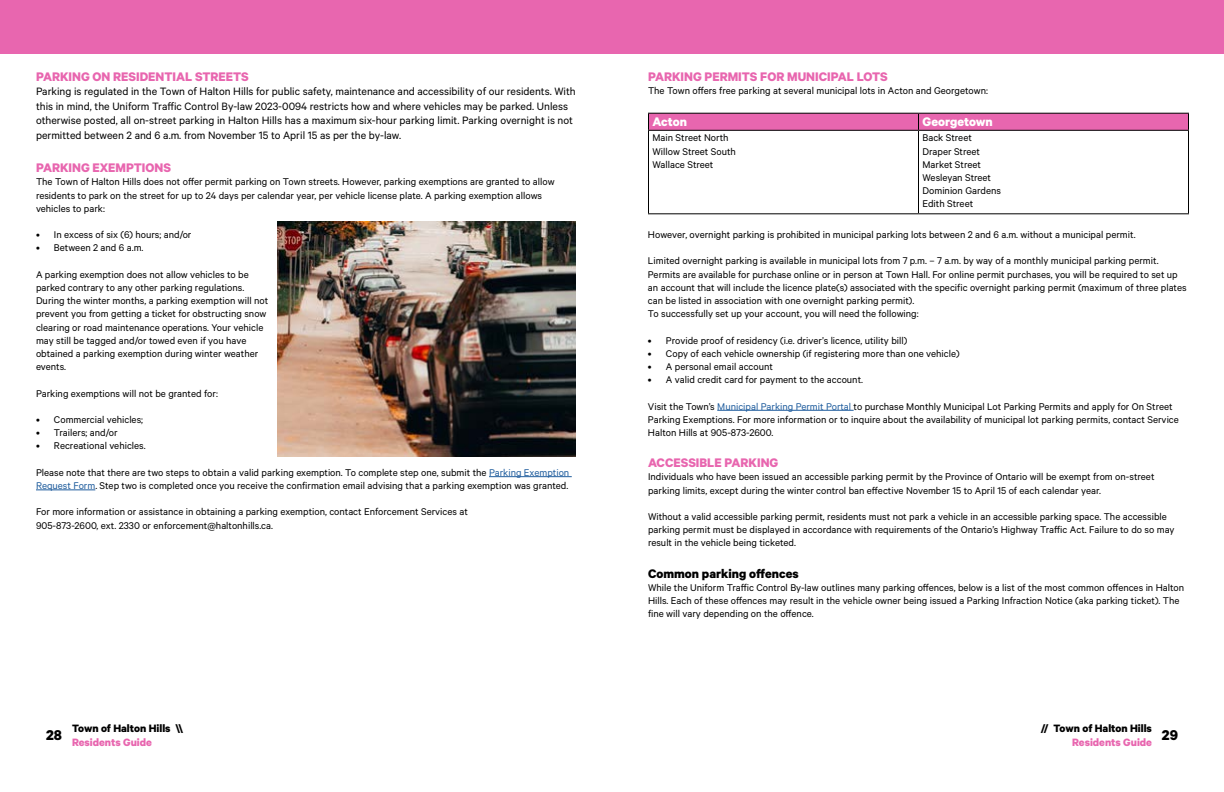
<style>
.page{position:relative;width:1224px;height:792px;background:#fff}
.page>*{position:absolute;margin:0;border:0;box-sizing:border-box;transform-origin:0 0}
.t1{font:700 16px "Calibre";color:#000}
.t2{font:700 14px "Calibre";color:#e866af}
.t3{font:700 14px "Calibre";color:#000}
.t4{font:700 14px "Calibre";color:#fff}
.t5{font:12px/14.4px "Calibre";color:#000}
.t6{font:700 12px "Calibre";color:#000}
.t7{font:700 12px "Calibre";color:#e866af}
.t8{font:11px/13.2px "Calibre";color:#000}
.s1{color:#215e9e}
</style>
<div class="page">
<div style="left:0;top:0;width:612px;height:54px;background:#e866af"></div>
<div style="left:612px;top:0;width:612px;height:54px;background:#e866af"></div>
<hr style="left:489px;top:476px;width:83px;height:1px;background:#215e9e">
<hr style="left:36px;top:490px;width:59px;height:1px;background:#215e9e">
<img style="left:278px;top:221px;width:298px;height:236px">
<hr style="left:717px;top:410px;width:137px;height:1px;background:#215e9e">
<svg style="left:648px;top:113px;width:541px;height:17px;background:#da60a4"></svg>
<hr style="left:648px;top:130px;width:270px;height:1px;background:#000">
<hr style="left:648px;top:131px;width:1px;height:82px;background:#000">
<hr style="left:918px;top:130px;width:271px;height:1px;background:#000">
<hr style="left:918px;top:131px;width:1px;height:82px;background:#000">
<hr style="left:1188px;top:131px;width:1px;height:82px;background:#000">
<hr style="left:648px;top:213px;width:270px;height:1px;background:#000">
<hr style="left:918px;top:213px;width:271px;height:1px;background:#000">
<p class="t2" style="left:36px;top:68px;width:214px">PARKING ON RESIDENTIAL STREETS</p>
<p class="t5" style="left:36px;top:84px;width:541px">Parking is regulated in the Town of Halton Hills for public safety, maintenance and accessibility of our residents. With this in mind, the Uniform Traffic Control By-law 2023-0094 restricts how and where vehicles may be parked. Unless otherwise posted, all on-street parking in Halton Hills has a maximum six-hour parking limit. Parking overnight is not permitted between 2 and 6 a.m. from November 15 to April 15 as per the by-law.</p>
<p class="t2" style="left:36px;top:159px;width:137px">PARKING EXEMPTIONS</p>
<p class="t8" style="left:36px;top:175px;width:520px">The Town of Halton Hills does not offer permit parking on Town streets. However, parking exemptions are granted to allow residents to park on the street for up to 24 days per calendar year, per vehicle license plate. A parking exemption allows vehicles to park:</p>
<p class="t8" style="left:36px;top:228px;width:157px">• In excess of six (6) hours; and/or</p>
<p class="t8" style="left:36px;top:241px;width:109px">• Between 2 and 6 a.m.</p>
<p class="t8" style="left:36px;top:267px;width:234px">A parking exemption does not allow vehicles to be parked contrary to any other parking regulations.<br>During the winter months, a parking exemption will not prevent you from getting a ticket for obstructing snow clearing or road maintenance operations. Your vehicle may still be tagged and/or towed even if you have obtained a parking exemption during winter weather events.</p>
<p class="t8" style="left:36px;top:386px;width:183px">Parking exemptions will not be granted for:</p>
<p class="t8" style="left:36px;top:413px;width:109px">• Commercial vehicles;</p>
<p class="t8" style="left:36px;top:426px;width:83px">• Trailers; and/or</p>
<p class="t8" style="left:36px;top:439px;width:111px">• Recreational vehicles.</p>
<p class="t8" style="left:36px;top:465px;width:535px">Please note that there are two steps to obtain a valid parking exemption. To complete step one, submit the <span class="s1">Parking Exemption<br>Request Form</span>. Step two is completed once you receive the confirmation email advising that a parking exemption was granted.</p>
<p class="t8" style="left:36px;top:505px;width:433px">For more information or assistance in obtaining a parking exemption, contact Enforcement Services at<br>905-873-2600, ext. 2330 or enforcement@haltonhills.ca.</p>
<p class="t2" style="left:648px;top:68px;width:241px">PARKING PERMITS FOR MUNICIPAL LOTS</p>
<p class="t8" style="left:648px;top:84px;width:342px">The Town offers free parking at several municipal lots in Acton and Georgetown:</p>
<p class="t4" style="left:652px;top:113px;width:36px">Acton</p>
<p class="t4" style="left:923px;top:113px;width:72px">Georgetown</p>
<p class="t8" style="left:652px;top:131px;width:85px">Main Street North<br>Willow Street South<br>Wallace Street</p>
<p class="t8" style="left:922px;top:131px;width:80px">Back Street<br>Draper Street<br>Market Street<br>Wesleyan Street<br>Dominion Gardens<br>Edith Street</p>
<p class="t8" style="left:648px;top:228px;width:489px">However, overnight parking is prohibited in municipal parking lots between 2 and 6 a.m. without a municipal permit.</p>
<p class="t8" style="left:648px;top:254px;width:540px">Limited overnight parking is available in municipal lots from 7 p.m. – 7 a.m. by way of a monthly municipal parking permit.<br>Permits are available for purchase online or in person at Town Hall. For online permit purchases, you will be required to set up an account that will include the licence plate(s) associated with the specific overnight parking permit (maximum of three plates can be listed in association with one overnight parking permit).<br>To successfully set up your account, you will need the following:</p>
<p class="t8" style="left:648px;top:333px;width:261px">• Provide proof of residency (i.e. driver’s licence, utility bill)</p>
<p class="t8" style="left:648px;top:346px;width:313px">• Copy of each vehicle ownership (if registering more than one vehicle)</p>
<p class="t8" style="left:648px;top:360px;width:127px">• A personal email account</p>
<p class="t8" style="left:648px;top:373px;width:217px">• A valid credit card for payment to the account.</p>
<p class="t8" style="left:648px;top:399px;width:532px">Visit the Town’s <span class="s1">Municipal Parking Permit Portal</span> to purchase Monthly Municipal Lot Parking Permits and apply for On Street<br>Parking Exemptions. For more information or to inquire about the availability of municipal lot parking permits, contact Service<br>Halton Hills at 905-873-2600.</p>
<p class="t2" style="left:648px;top:454px;width:132px">ACCESSIBLE PARKING</p>
<p class="t8" style="left:648px;top:470px;width:508px">Individuals who have been issued an accessible parking permit by the Province of Ontario will be exempt from on-street parking limits, except during the winter control ban effective November 15 to April 15 of each calendar year.</p>
<p class="t8" style="left:648px;top:510px;width:528px">Without a valid accessible parking permit, residents must not park a vehicle in an accessible parking space. The accessible parking permit must be displayed in accordance with requirements of the Ontario’s Highway Traffic Act. Failure to do so may result in the vehicle being ticketed.</p>
<p class="t3" style="left:648px;top:565px;width:152px">Common parking offences</p>
<p class="t8" style="left:648px;top:580px;width:538px">While the Uniform Traffic Control By-law outlines many parking offences, below is a list of the most common offences in Halton<br>Hills. Each of these offences may result in the vehicle owner being issued a Parking Infraction Notice (aka parking ticket). The fine will vary depending on the offence.</p>
<p class="t6" style="left:72px;top:721px;width:113px">Town of Halton Hills \\</p>
<p class="t7" style="left:72px;top:735px;width:81px">Residents Guide</p>
<p class="t6" style="left:1041px;top:721px;width:113px">// Town of Halton Hills</p>
<p class="t7" style="left:1072px;top:735px;width:81px">Residents Guide</p>
<h1 class="t1" style="left:46px;top:726px;width:17px">28</h1>
<h1 class="t1" style="left:1162px;top:726px;width:18px">29</h1>
</div>
